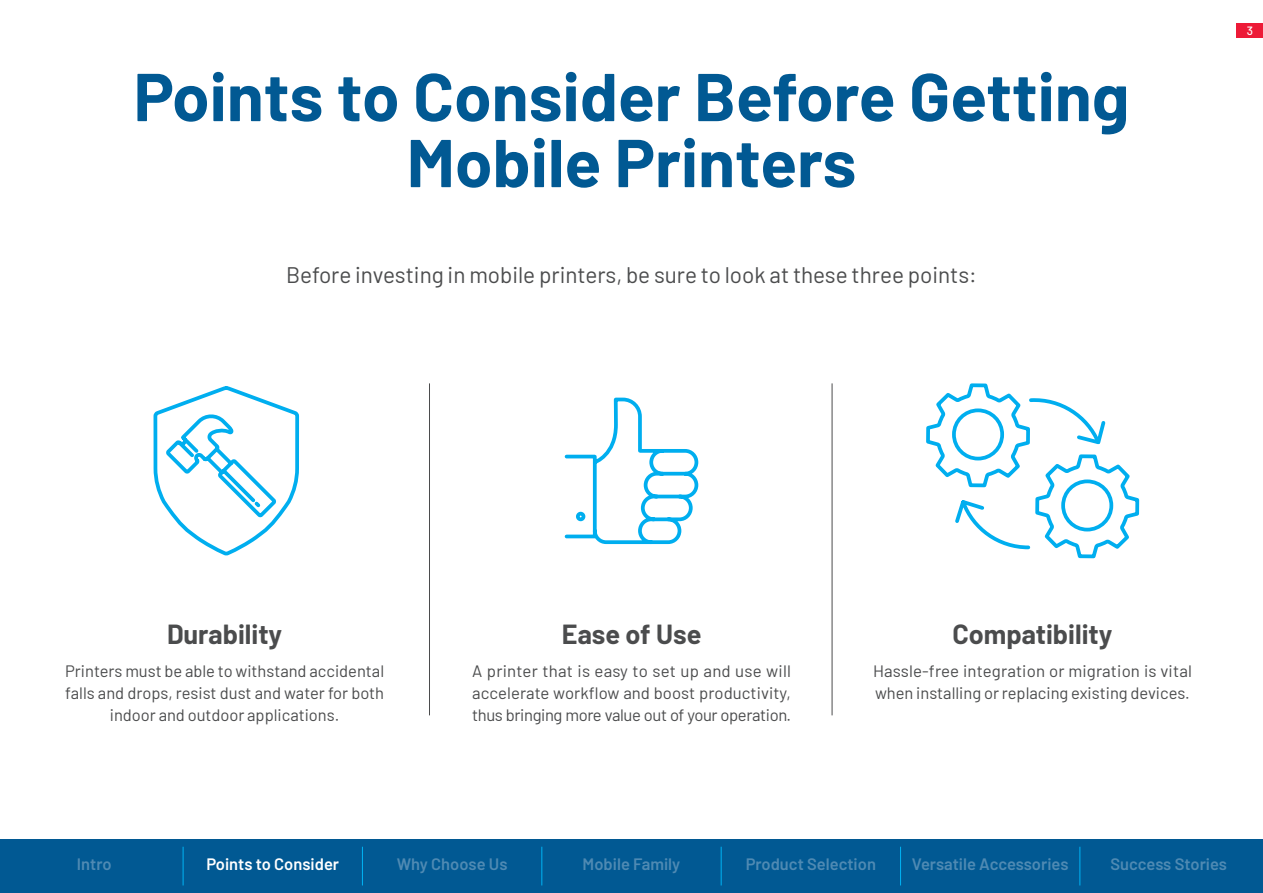
<style>
.page{position:relative;width:1263px;height:893px;background:#fff}
.page>*{position:absolute;margin:0;border:0;box-sizing:border-box;transform-origin:0 0}
.chapter_name{font:700 67.5px/66px "Barlow";color:#015993;text-align:center}
.t1{font:700 27px "Barlow";color:#4b4c4d}
.content01{font:22.5px "Barlow";color:#4b4c4d}
.content01-2{font:16.5px/21.8px "Barlow";color:#4b4c4d;text-align:center}
.navigation_none{font:600 16.5px "Barlow";color:#4f8ab3}
.navigation_none-2{font:600 16.5px "Barlow";color:#fff}
.t2{font:500 12px "Barlow";color:#fff}
</style>
<div class="page">
<svg style="left:153px;top:386px;width:147px;height:170px"></svg>
<svg style="left:564px;top:397px;width:135px;height:148px"></svg>
<svg style="left:926px;top:383px;width:214px;height:176px"></svg>
<hr style="left:429px;top:383px;width:1px;height:332px;background:#4b4c4d">
<hr style="left:832px;top:383px;width:1px;height:332px;background:#4b4c4d">
<div style="left:0;top:839px;width:1263px;height:54px;background:#015993"></div>
<hr style="left:183px;top:847px;width:1px;height:38px;background:#00aeef">
<hr style="left:362px;top:847px;width:1px;height:38px;background:#00aeef">
<hr style="left:541px;top:847px;width:1px;height:38px;background:#00aeef">
<hr style="left:721px;top:847px;width:1px;height:38px;background:#00aeef">
<hr style="left:900px;top:847px;width:1px;height:38px;background:#00aeef">
<hr style="left:1079px;top:847px;width:1px;height:38px;background:#00aeef">
<div style="left:1237px;top:23px;width:26px;height:15px;background:#ed1a37"></div>
<p class="chapter_name" style="left:134px;top:59px;width:997px">Points to Consider Before Getting<br>Mobile Printers</p>
<p class="content01" style="left:286px;top:259px;width:692px">Before investing in mobile printers, be sure to look at these three points:</p>
<p class="t2" style="left:1247px;top:22px;width:8px">3</p>
<h1 class="t1" style="left:167px;top:614px;width:117px">Durability</h1>
<p class="content01-2" style="left:65px;top:659px;width:320px">Printers must be able to withstand accidental falls and drops, resist dust and water for both indoor and outdoor applications.</p>
<h1 class="t1" style="left:562px;top:614px;width:141px">Ease of Use</h1>
<p class="content01-2" style="left:472px;top:659px;width:320px;text-align:justify">A printer that is easy to set up and use will accelerate workflow and boost productivity, thus bringing more value out of your operation.</p>
<h1 class="t1" style="left:952px;top:614px;width:161px">Compatibility</h1>
<p class="content01-2" style="left:873px;top:659px;width:320px;text-align:left">Hassle-free integration or migration is vital when installing or replacing existing devices.</p>
<p class="navigation_none" style="left:77px;top:852px;width:36px">Intro</p>
<p class="navigation_none-2" style="left:206px;top:852px;width:134px">Points to Consider</p>
<p class="navigation_none" style="left:397px;top:852px;width:112px">Why Choose Us</p>
<p class="navigation_none" style="left:583px;top:852px;width:99px">Mobile Family</p>
<p class="navigation_none" style="left:746px;top:852px;width:132px">Product Selection</p>
<p class="navigation_none" style="left:912px;top:852px;width:158px">Versatile Accessories</p>
<p class="navigation_none" style="left:1110px;top:852px;width:118px">Success Stories</p>
</div>
